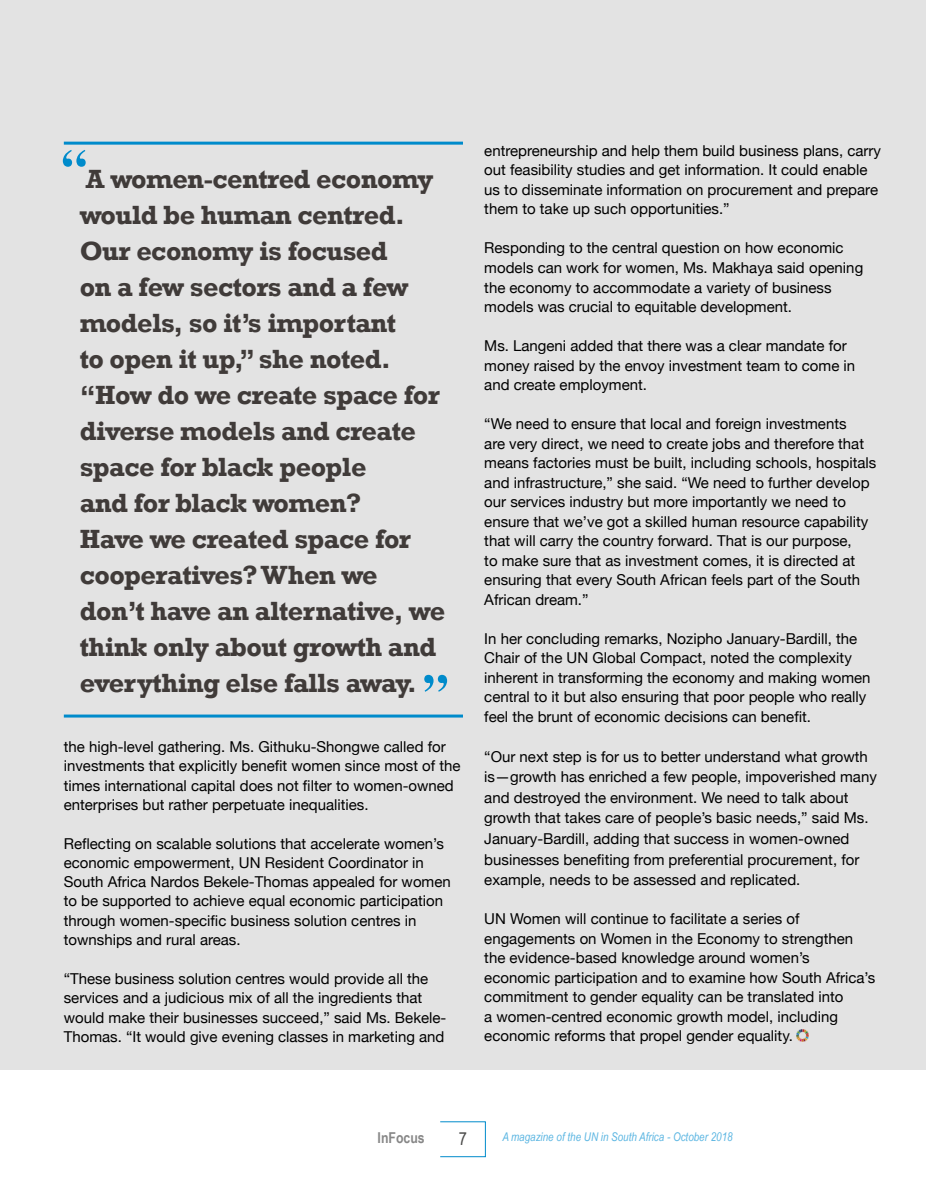
<style>
.page{position:relative;width:926px;height:1198px;background:#fff}
.page>*{position:absolute;margin:0;border:0;box-sizing:border-box;transform-origin:0 0}
.t1{font:700 27px/36px "Rockwell";letter-spacing:-.02em;color:#403b39}
.t2{font:18px "Arial Narrow";color:#4a4a49}
.t3{font:15px/19.5px "Helvetica Neue";color:#000}
.t4{font:700 15px "Arial Narrow";color:#878787}
.t5{font:italic 12px "Arial Narrow";color:#5cb6e2}
</style>
<div class="page">
<div style="left:0;top:0;width:925px;height:1069px;background:#e3e3e3"></div>
<svg style="left:796px;top:1029px;width:12px;height:12px"></svg>
<svg style="left:63px;top:150px;width:23px;height:17px"></svg>
<svg style="left:424px;top:674px;width:23px;height:17px"></svg>
<hr style="left:64px;top:142px;width:399px;height:3px;background:#008bcb">
<hr style="left:64px;top:714px;width:399px;height:3px;background:#008bcb">
<p class="t1" style="left:80px;top:161px;width:367px">A women-centred economy would be human centred.<br>Our economy is focused<br>on a few sectors and a few models, so it’s important<br>to open it up,” she noted. “How do we create space for diverse models and create space for black people<br>and for black women?<br>Have we created space for cooperatives? When we don’t have an alternative, we think only about growth and everything else falls away.</p>
<p class="t3" style="left:64px;top:737px;width:398px">the high-level gathering. Ms. Githuku-Shongwe called for investments that explicitly benefit women since most of the times international capital does not filter to women-owned enterprises but rather perpetuate inequalities.</p>
<p class="t3" style="left:64px;top:834px;width:388px">Reflecting on scalable solutions that accelerate women’s economic empowerment, UN Resident Coordinator in South Africa Nardos Bekele-Thomas appealed for women to be supported to achieve equal economic participation through women-specific business solution centres in townships and rural areas.</p>
<p class="t3" style="left:64px;top:969px;width:384px">“These business solution centres would provide all the services and a judicious mix of all the ingredients that would make their businesses succeed,” said Ms. Bekele-Thomas. “It would give evening classes in marketing and</p>
<p class="t3" style="left:484px;top:142px;width:398px">entrepreneurship and help them build business plans, carry out feasibility studies and get information. It could enable us to disseminate information on procurement and prepare them to take up such opportunities.”</p>
<p class="t3" style="left:484px;top:239px;width:380px">Responding to the central question on how economic models can work for women, Ms. Makhaya said opening the economy to accommodate a variety of business models was crucial to equitable development.</p>
<p class="t3" style="left:484px;top:337px;width:372px">Ms. Langeni added that there was a clear mandate for money raised by the envoy investment team to come in and create employment.</p>
<p class="t3" style="left:484px;top:415px;width:393px">“We need to ensure that local and foreign investments<br>are very direct, we need to create jobs and therefore that means factories must be built, including schools, hospitals and infrastructure,” she said. “We need to further develop our services industry but more importantly we need to ensure that we’ve got a skilled human resource capability that will carry the country forward. That is our purpose,<br>to make sure that as investment comes, it is directed at ensuring that every South African feels part of the South African dream.”</p>
<p class="t3" style="left:484px;top:629px;width:387px">In her concluding remarks, Nozipho January-Bardill, the Chair of the UN Global Compact, noted the complexity inherent in transforming the economy and making women central to it but also ensuring that poor people who really feel the brunt of economic decisions can benefit.</p>
<p class="t3" style="left:484px;top:747px;width:394px;line-height:20.5px">“Our next step is for us to better understand what growth is—growth has enriched a few people, impoverished many and destroyed the environment. We need to talk about growth that takes care of people’s basic needs,” said Ms.<br>January-Bardill, adding that success in women-owned businesses benefiting from preferential procurement, for example, needs to be assessed and replicated.</p>
<p class="t3" style="left:484px;top:909px;width:392px">UN Women will continue to facilitate a series of engagements on Women in the Economy to strengthen the evidence-based knowledge around women’s economic participation and to examine how South Africa’s commitment to gender equality can be translated into<br>a women-centred economic growth model, including economic reforms that propel gender equality.</p>
<p class="t4" style="left:377px;top:1126px;width:49px">InFocus</p>
<p class="t2" style="left:459px;top:1125px;width:10px">7</p>
<p class="t5" style="left:502px;top:1128px;width:232px">A magazine of the UN in South Africa - October 2018</p>
</div>
